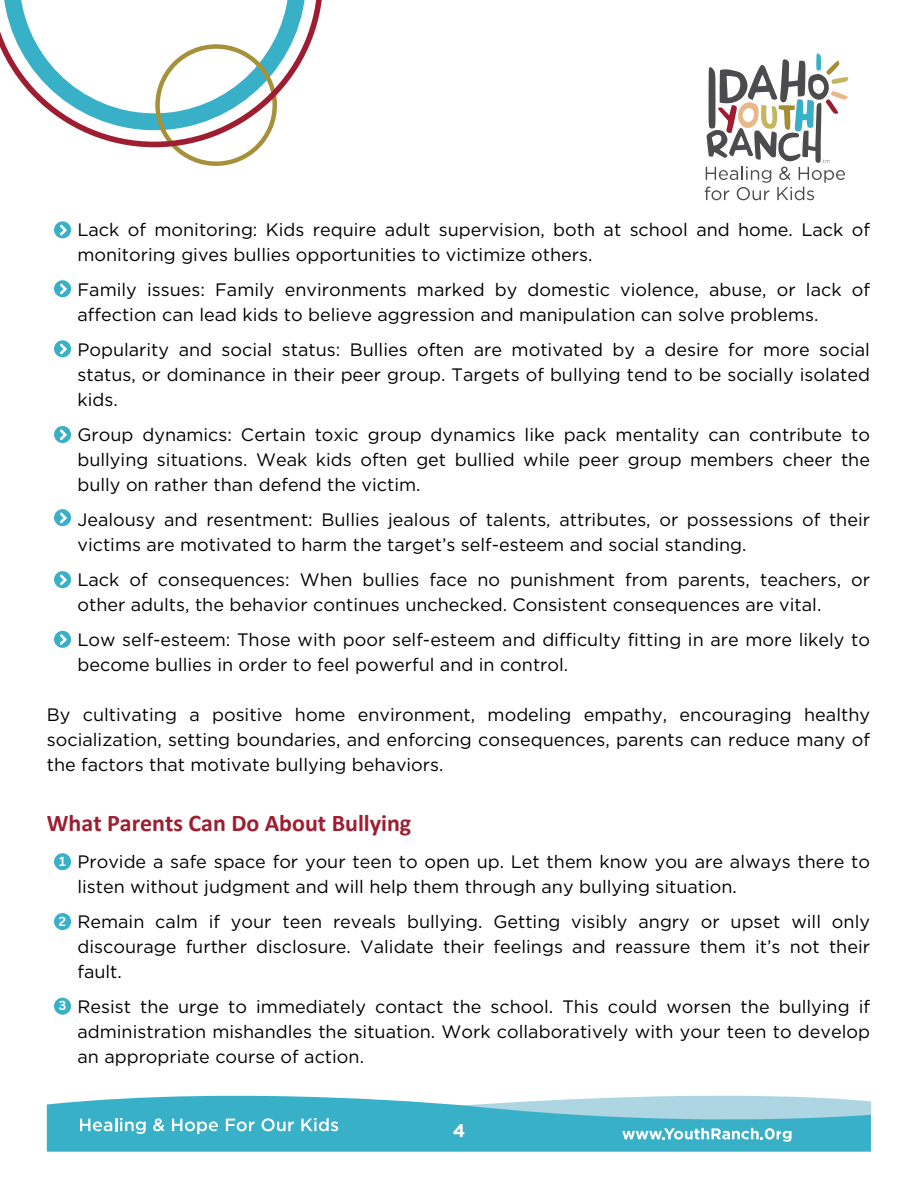
<style>
.page{position:relative;width:918px;height:1188px;background:#fff}
.page>*{position:absolute;margin:0;border:0;box-sizing:border-box;transform-origin:0 0}
.t1{font:700 24px "Calibri";color:#9e1d31}
.t2{font:700 18.3px "Gotham";color:#fff}
.t3{font:18px/25px "Gotham";color:#000}
.t4{font:700 12.75px "Canva Sans";color:#fff}
</style>
<div class="page">
<div style="left:54px;top:280px;width:17px;height:17px;background:#38b0c8;border-radius:50%"></div>
<svg style="left:60px;top:283px;width:7px;height:12px"></svg>
<div style="left:54px;top:221px;width:17px;height:17px;background:#38b0c8;border-radius:50%"></div>
<svg style="left:60px;top:224px;width:7px;height:12px"></svg>
<div style="left:54px;top:340px;width:17px;height:17px;background:#38b0c8;border-radius:50%"></div>
<svg style="left:60px;top:343px;width:7px;height:12px"></svg>
<div style="left:54px;top:426px;width:17px;height:17px;background:#38b0c8;border-radius:50%"></div>
<svg style="left:59px;top:429px;width:8px;height:11px"></svg>
<div style="left:54px;top:509px;width:17px;height:17px;background:#38b0c8;border-radius:50%"></div>
<svg style="left:59px;top:512px;width:8px;height:12px"></svg>
<div style="left:54px;top:571px;width:17px;height:17px;background:#38b0c8;border-radius:50%"></div>
<svg style="left:59px;top:574px;width:8px;height:12px"></svg>
<div style="left:54px;top:631px;width:17px;height:17px;background:#38b0c8;border-radius:50%"></div>
<svg style="left:60px;top:634px;width:7px;height:11px"></svg>
<div style="left:54px;top:853px;width:17px;height:17px;background:#38b0c8;border-radius:50%"></div>
<div style="left:54px;top:913px;width:17px;height:17px;background:#38b0c8;border-radius:50%"></div>
<div style="left:54px;top:998px;width:17px;height:17px;background:#38b0c8;border-radius:50%"></div>
<svg style="left:705px;top:53px;width:143px;height:147px"></svg>
<svg style="left:146px;top:147px;width:114px;height:19px"></svg>
<svg style="left:0;top:0;width:322px;height:147px"></svg>
<svg style="left:47px;top:1101px;width:824px;height:51px;background:#3eb2c9"></svg>
<svg style="left:80px;top:1095px;width:791px;height:47px;background:#67c1d4"></svg>
<p class="t3" style="left:77px;top:217px;width:794px">Lack of monitoring: Kids require adult supervision, both at school and home. Lack of monitoring gives bullies opportunities to victimize others.</p>
<p class="t3" style="left:77px;top:277px;width:794px">Family issues: Family environments marked by domestic violence, abuse, or lack of affection can lead kids to believe aggression and manipulation can solve problems.</p>
<p class="t3" style="left:77px;top:337px;width:794px;text-align:justify">Popularity and social status: Bullies often are motivated by a desire for more social status, or dominance in their peer group. Targets of bullying tend to be socially isolated kids.</p>
<p class="t3" style="left:77px;top:422px;width:794px;text-align:justify">Group dynamics: Certain toxic group dynamics like pack mentality can contribute to bullying situations. Weak kids often get bullied while peer group members cheer the bully on rather than defend the victim.</p>
<p class="t3" style="left:77px;top:507px;width:794px">Jealousy and resentment: Bullies jealous of talents, attributes, or possessions of their victims are motivated to harm the target’s self-esteem and social standing.</p>
<p class="t3" style="left:77px;top:567px;width:794px">Lack of consequences: When bullies face no punishment from parents, teachers, or other adults, the behavior continues unchecked. Consistent consequences are vital.</p>
<p class="t3" style="left:77px;top:627px;width:794px">Low self-esteem: Those with poor self-esteem and difficulty fitting in are more likely to become bullies in order to feel powerful and in control.</p>
<p class="t3" style="left:47px;top:702px;width:825px;text-align:justify">By cultivating a positive home environment, modeling empathy, encouraging healthy socialization, setting boundaries, and enforcing consequences, parents can reduce many of the factors that motivate bullying behaviors.</p>
<p class="t1" style="left:47px;top:813px;width:366px">What Parents Can Do About Bullying</p>
<h1 class="t3" style="left:77px;top:849px;width:794px">Provide a safe space for your teen to open up. Let them know you are always there to listen without judgment and will help them through any bullying situation.</h1>
<p class="t3" style="left:77px;top:909px;width:794px;text-align:justify">Remain calm if your teen reveals bullying. Getting visibly angry or upset will only discourage further disclosure. Validate their feelings and reassure them it’s not their fault.</p>
<p class="t3" style="left:77px;top:994px;width:794px;text-align:justify">Resist the urge to immediately contact the school. This could worsen the bullying if administration mishandles the situation. Work collaboratively with your teen to develop an appropriate course of action.</p>
<p class="t4" style="left:59px;top:852px;width:8px">1</p>
<p class="t4" style="left:59px;top:912px;width:9px">2</p>
<p class="t4" style="left:59px;top:997px;width:9px">3</p>
<p class="t2" style="left:453px;top:1119px;width:14px">4</p>
</div>
